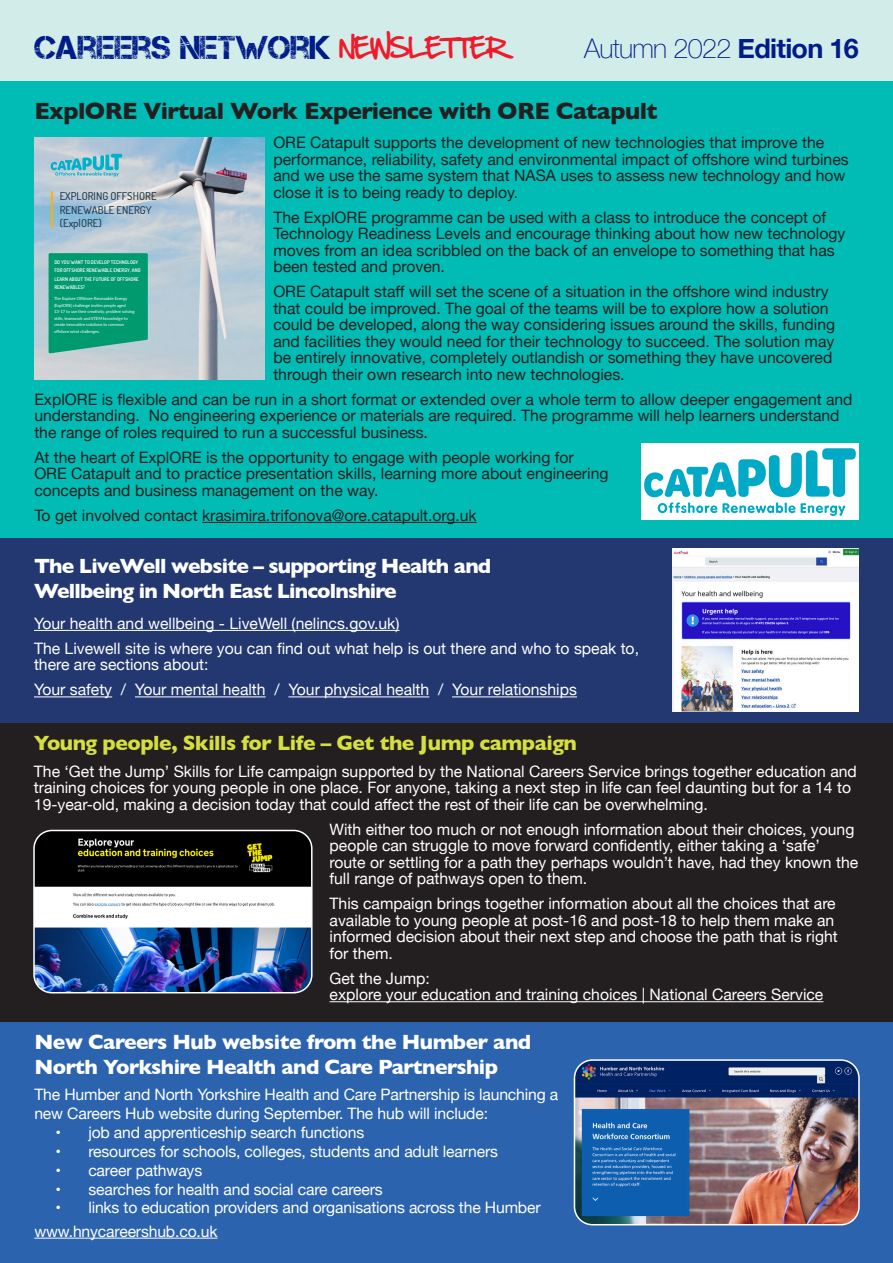
<style>
.page{position:relative;width:893px;height:1263px;background:#fff}
.page>*{position:absolute;margin:0;border:0;box-sizing:border-box;transform-origin:0 0}
.t1{font:33px "Captureit";color:#001c88}
.t2{font:100 27px "Helvetica Neue";letter-spacing:-.025em;color:#001c88}
.t3{font:700 24px "Gill Sans";letter-spacing:-.025em;color:#231f20}
.t4{font:24px "Hand Of Sean";letter-spacing:-.05em;color:#ee1b2c}
.t5{font:700 21px/25.2px "Gill Sans";letter-spacing:-.04em;color:#fff}
.t6{font:700 21px "Gill Sans";letter-spacing:-.025em;color:#d5df3e}
.t7{font:15.75px/16.5px "Helvetica Neue";color:#fff}
.t8{font:15.75px/16.5px "Helvetica Neue";color:#231f20}
.t9{font:500 10.8px/14px "Dosis";color:#203d50}
.t10{font:600 5.1px/8.6px "Dosis";color:#fff}
.t11{font:4.2px/6.6px "Lato";letter-spacing:-.02em;color:#fff}
.s1{font-weight:700}
</style>
<div class="page">
<div style="left:0;top:0;width:893px;height:81px;background:#d2ece9"></div>
<div style="left:0;top:538px;width:893px;height:185px;background:#233871"></div>
<div style="left:0;top:1021px;width:893px;height:242px;background:#2b63ae"></div>
<hr style="left:34px;top:630px;width:365px;height:1px;background:#fff">
<hr style="left:34px;top:696px;width:78px;height:1px;background:#fff">
<hr style="left:135px;top:696px;width:131px;height:1px;background:#fff">
<hr style="left:288px;top:696px;width:141px;height:1px;background:#fff">
<hr style="left:452px;top:696px;width:125px;height:1px;background:#fff">
<img style="left:673px;top:549px;width:186px;height:163px">
<div style="left:0;top:723px;width:893px;height:298px;background:#231f20"></div>
<div style="left:0;top:81px;width:893px;height:457px;background:#00bcb4"></div>
<hr style="left:330px;top:1001px;width:493px;height:1px;background:#fff">
<hr style="left:34px;top:1238px;width:184px;height:1px;background:#fff">
<img style="left:574px;top:1062px;width:284px;height:163px">
<div style="left:574px;top:1059px;width:286px;height:166px;border:2px solid #fff;border-radius:18px"></div>
<img style="left:34px;top:830px;width:276px;height:163px">
<div style="left:33px;top:830px;width:280px;height:163px;border:2px solid #fff;border-radius:18px"></div>
<hr style="left:202px;top:522px;width:275px;height:1px;background:#231f20">
<img style="left:34px;top:137px;width:231px;height:242px">
<hr style="left:51px;top:192px;width:2px;height:35px;background:#ffb100">
<svg style="left:51px;top:154px;width:71px;height:23px"></svg>
<svg style="left:49px;top:253px;width:99px;height:100px"></svg>
<div style="left:642px;top:443px;width:217px;height:77px;background:#fff"></div>
<img style="left:645px;top:448px;width:211px;height:68px">
<p class="t1" style="left:34px;top:29px;width:298px">CAREERS NETWORK</p>
<p class="t4" style="left:339px;top:26px;width:171px">NEWSLETTER</p>
<p class="t2" style="left:584px;top:28px;width:276px">Autumn 2022 <span class="s1">Edition 16</span></p>
<p class="t3" style="left:34px;top:92px;width:625px">ExplORE Virtual Work Experience with ORE Catapult</p>
<p class="t8" style="left:273px;top:135px;width:577px">ORE Catapult supports the development of new technologies that improve the performance, reliability, safety and environmental impact of offshore wind turbines and we use the same system that NASA uses to assess new technology and how close it is to being ready to deploy.</p>
<p class="t8" style="left:273px;top:210px;width:574px">The ExplORE programme can be used with a class to introduce the concept of Technology Readiness Levels and encourage thinking about how new technology moves from an idea scribbled on the back of an envelope to something that has been tested and proven.</p>
<p class="t8" style="left:273px;top:284px;width:563px">ORE Catapult staff will set the scene of a situation in the offshore wind industry that could be improved. The goal of the teams will be to explore how a solution could be developed, along the way considering issues around the skills, funding and facilities they would need for their technology to succeed. The solution may be entirely innovative, completely outlandish or something they have uncovered through their own research into new technologies.</p>
<p class="t8" style="left:34px;top:392px;width:820px">ExplORE is flexible and can be run in a short format or extended over a whole term to allow deeper engagement and understanding. No engineering experience or materials are required. The programme will help learners understand the range of roles required to run a successful business.</p>
<p class="t8" style="left:34px;top:450px;width:576px">At the heart of ExplORE is the opportunity to engage with people working for<br>ORE Catapult and to practice presentation skills, learning more about engineering concepts and business management on the way.</p>
<p class="t8" style="left:34px;top:508px;width:444px">To get involved contact krasimira.trifonova@ore.catapult.org.uk</p>
<p class="t9" style="left:60px;top:188px;width:98px">EXPLORING OFFSHORE<br>RENEWABLE ENERGY (ExplORE)</p>
<p class="t10" style="left:54px;top:258px;width:88px">DO YOU WANT TO DEVELOP TECHNOLOGY<br>FOR OFFSHORE RENEWABLE ENERGY, AND<br>LEARN ABOUT THE FUTURE OF OFFSHORE<br>RENEWABLES?</p>
<p class="t11" style="left:54px;top:295px;width:82px">The Explore Offshore Renewable Energy (ExplORE) challenge invites people aged 13-17 to use their creativity, problem solving skills, teamwork and STEM knowledge to create innovative solutions to common offshore wind challenges.</p>
<p class="t5" style="left:34px;top:552px;width:459px">The LiveWell website – supporting Health and<br>Wellbeing in North East Lincolnshire</p>
<p class="t7" style="left:34px;top:616px;width:367px">Your health and wellbeing - LiveWell (nelincs.gov.uk)</p>
<p class="t7" style="left:34px;top:641px;width:607px">The Livewell site is where you can find out what help is out there and who to speak to, there are sections about:</p>
<p class="t7" style="left:34px;top:682px;width:544px">Your safety / Your mental health / Your physical health / Your relationships</p>
<p class="t6" style="left:34px;top:726px;width:545px">Young people, Skills for Life – Get the Jump campaign</p>
<p class="t7" style="left:34px;top:764px;width:824px">The ‘Get the Jump’ Skills for Life campaign supported by the National Careers Service brings together education and training choices for young people in one place. For anyone, taking a next step in life can feel daunting but for a 14 to<br>19-year-old, making a decision today that could affect the rest of their life can be overwhelming.</p>
<p class="t7" style="left:330px;top:822px;width:530px">With either too much or not enough information about their choices, young people can struggle to move forward confidently, either taking a ‘safe’ route or settling for a path they perhaps wouldn’t have, had they known the full range of pathways open to them.</p>
<p class="t7" style="left:330px;top:896px;width:510px">This campaign brings together information about all the choices that are available to young people at post-16 and post-18 to help them make an informed decision about their next step and choose the path that is right for them.</p>
<p class="t7" style="left:330px;top:971px;width:495px">Get the Jump:<br>explore your education and training choices | National Careers Service</p>
<p class="t5" style="left:34px;top:1029px;width:498px">New Careers Hub website from the Humber and<br>North Yorkshire Health and Care Partnership</p>
<p class="t7" style="left:34px;top:1086px;width:525px;line-height:18.9px">The Humber and North Yorkshire Health and Care Partnership is launching a new Careers Hub website during September. The hub will include:</p>
<p class="t7" style="left:56px;top:1125px;width:310px">• job and apprenticeship search functions</p>
<p class="t7" style="left:56px;top:1144px;width:444px">• resources for schools, colleges, students and adult learners</p>
<p class="t7" style="left:56px;top:1163px;width:148px">• career pathways</p>
<p class="t7" style="left:56px;top:1181px;width:329px">• searches for health and social care careers</p>
<p class="t7" style="left:56px;top:1200px;width:487px">• links to education providers and organisations across the Humber</p>
<p class="t7" style="left:34px;top:1223px;width:185px">www.hnycareershub.co.uk</p>
</div>
